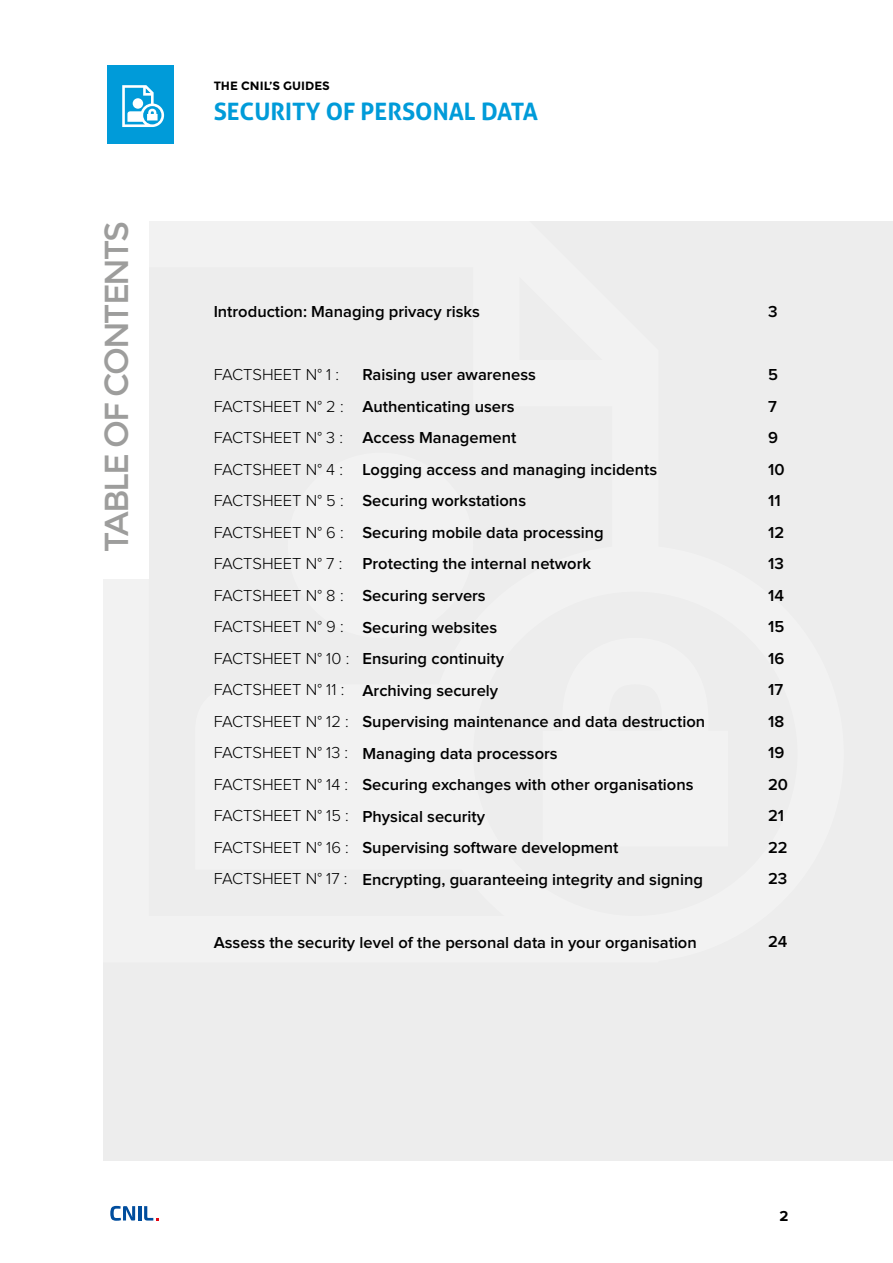
<style>
.page{position:relative;width:893px;height:1263px;background:#fff}
.page>*{position:absolute;margin:0;border:0;box-sizing:border-box;transform-origin:0 0}
.t1{font:33.15px "Montserrat";letter-spacing:-.06em;color:#9d9d9c}
.t2{font:700 24px "Aller";color:#009bd9}
.t3{font:600 16.5px/31.5px "Proxima Nova";color:#000}
.t4{font:300 16.5px/31.5px "Proxima Nova";color:#000}
.t5{font:700 15px "Proxima Nova";color:#000}
.t6{font:700 12px "Montserrat";color:#000}
</style>
<div class="page">
<div style="left:104px;top:222px;width:789px;height:939px;background:#ededed"></div>
<div style="left:288px;top:453px;width:185px;height:185px;background:#f2f2f2;border-radius:50%"></div>
<svg style="left:110px;top:1206px;width:25px;height:15px"></svg>
<hr style="left:138px;top:1206px;width:3px;height:14px;background:#004d9d">
<svg style="left:144px;top:1206px;width:15px;height:14px"></svg>
<div style="left:78px;top:206px;width:70px;height:372px;background:#fff"></div>
<div style="left:107px;top:65px;width:67px;height:79px;background:#009bd9"></div>
<svg style="left:122px;top:85px;width:42px;height:42px"></svg>
<h1 class="t1" style="left:97px;top:552px;width:333px;rotate:-90deg">TABLE OF CONTENTS</h1>
<p class="t6" style="left:214px;top:79px;width:118px">THE CNIL’S GUIDES</p>
<h2 class="t2" style="left:214px;top:97px;width:326px">SECURITY OF PERSONAL DATA</h2>
<p class="t3" style="left:214px;top:297px;width:268px">Introduction: Managing privacy risks</p>
<p class="t4" style="left:214px;top:360px;width:137px">FACTSHEET N° 1 :<br>FACTSHEET N° 2 :<br>FACTSHEET N° 3 :<br>FACTSHEET N° 4 :<br>FACTSHEET N° 5 :<br>FACTSHEET N° 6 :<br>FACTSHEET N° 7 :<br>FACTSHEET N° 8 :<br>FACTSHEET N° 9 :<br>FACTSHEET N° 10 :<br>FACTSHEET N° 11 :<br>FACTSHEET N° 12 :<br>FACTSHEET N° 13 :<br>FACTSHEET N° 14 :<br>FACTSHEET N° 15 :<br>FACTSHEET N° 16 :<br>FACTSHEET N° 17 :</p>
<p class="t3" style="left:362px;top:360px;width:344px">Raising user awareness<br>Authenticating users<br>Access Management<br>Logging access and managing incidents<br>Securing workstations<br>Securing mobile data processing<br>Protecting the internal network<br>Securing servers<br>Securing websites<br>Ensuring continuity<br>Archiving securely<br>Supervising maintenance and data destruction<br>Managing data processors<br>Securing exchanges with other organisations<br>Physical security<br>Supervising software development<br>Encrypting, guaranteeing integrity and signing</p>
<p class="t3" style="left:214px;top:927px;width:485px">Assess the security level of the personal data in your organisation</p>
<p class="t3" style="left:768px;top:297px;width:11px">3</p>
<p class="t3" style="left:768px;top:360px;width:21px">5<br>7<br>9<br>10<br>11<br>12<br>13<br>14<br>15<br>16<br>17<br>18<br>19<br>20<br>21<br>22<br>23</p>
<p class="t3" style="left:768px;top:927px;width:21px">24</p>
<p class="t5" style="left:779px;top:1209px;width:10px">2</p>
</div>
